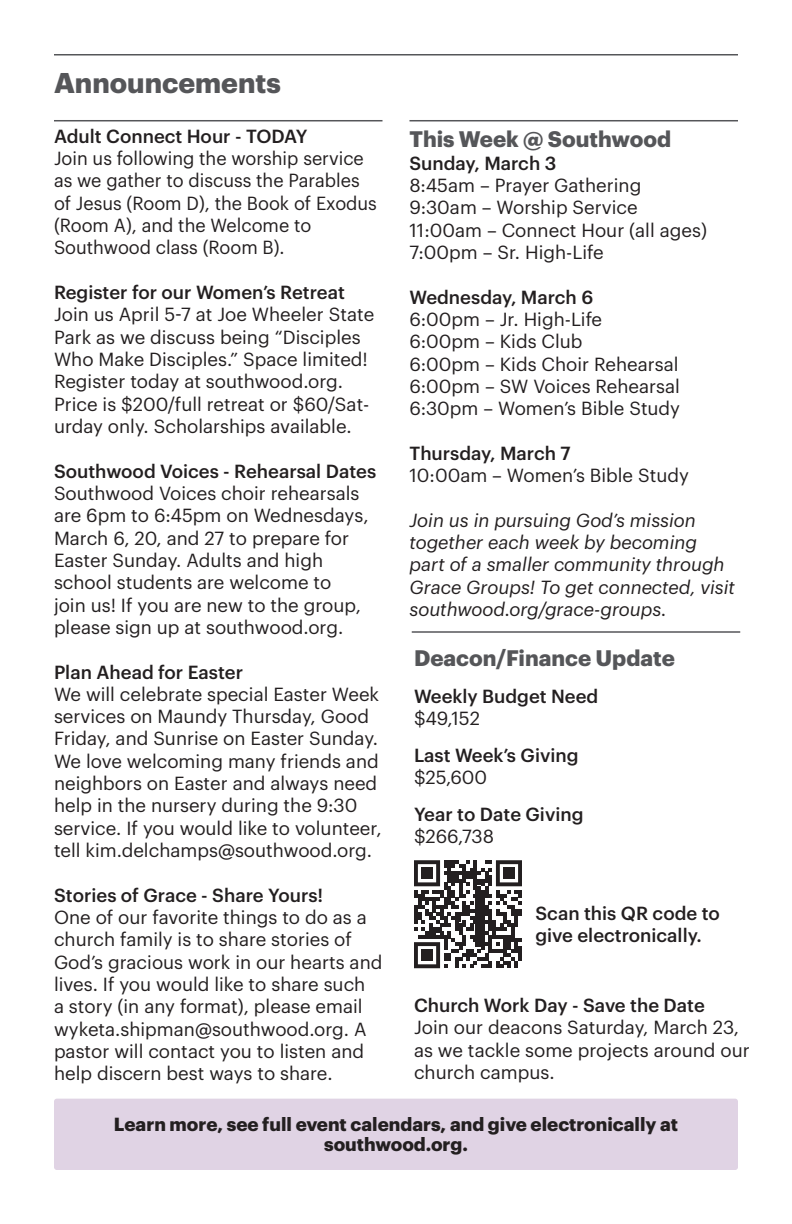
<style>
.page{position:relative;width:792px;height:1224px;background:#fff}
.page>*{position:absolute;margin:0;border:0;box-sizing:border-box;transform-origin:0 0}
.t1{font:700 28px "Graphik";color:#555659}
.t2{font:700 22px "Graphik";color:#555659}
.t3{font:18.6px/22.4px "Graphik";color:#231f20}
.t4{font:500 18.6px/22.4px "Graphik";color:#231f20}
.t5{font:italic 18.6px/22.4px "Graphik";color:#231f20}
.t6{font:700 18.6px "Graphik";color:#231f20}
</style>
<div class="page">
<hr style="left:54px;top:54px;width:684px;height:2px;background:#555659">
<hr style="left:54px;top:120px;width:328px;height:1px;background:#555659">
<div style="left:54px;top:1099px;width:684px;height:71px;background:#e0d3e4;border-radius:3px"></div>
<hr style="left:410px;top:120px;width:328px;height:1px;background:#555659">
<hr style="left:412px;top:631px;width:328px;height:2px;background:#555659">
<svg style="left:414px;top:860px;width:108px;height:108px"></svg>
<div style="left:421px;top:868px;width:12px;height:11px;background:#231f20"></div>
<div style="left:503px;top:868px;width:12px;height:11px;background:#231f20"></div>
<div style="left:421px;top:950px;width:12px;height:11px;background:#231f20"></div>
<p class="t1" style="left:54px;top:61px;width:228px">Announcements</p>
<p class="t4" style="left:54px;top:123px;width:255px">Adult Connect Hour - TODAY</p>
<p class="t3" style="left:54px;top:146px;width:324px">Join us following the worship service as we gather to discuss the Parables of Jesus (Room D), the Book of Exodus (Room A), and the Welcome to<br>Southwood class (Room B).</p>
<p class="t4" style="left:54px;top:280px;width:292px">Register for our Women’s Retreat</p>
<p class="t3" style="left:54px;top:302px;width:322px">Join us April 5-7 at Joe Wheeler State Park as we discuss being “Disciples Who Make Disciples.” Space limited!<br>Register today at southwood.org.<br>Price is $200/full retreat or $60/Sat&shy;urday only. Scholarships available.</p>
<p class="t4" style="left:54px;top:458px;width:324px">Southwood Voices - Rehearsal Dates</p>
<p class="t3" style="left:54px;top:480px;width:316px">Southwood Voices choir rehearsals are 6pm to 6:45pm on Wednesdays,<br>March 6, 20, and 27 to prepare for<br>Easter Sunday. Adults and high school students are welcome to<br>join us! If you are new to the group, please sign up at southwood.org.</p>
<p class="t4" style="left:54px;top:659px;width:191px">Plan Ahead for Easter</p>
<p class="t3" style="left:54px;top:681px;width:329px">We will celebrate special Easter Week services on Maundy Thursday, Good Friday, and Sunrise on Easter Sunday.<br>We love welcoming many friends and neighbors on Easter and always need help in the nursery during the 9:30 service. If you would like to volunteer, tell kim.delchamps@southwood.org.</p>
<p class="t4" style="left:54px;top:882px;width:271px">Stories of Grace - Share Yours!</p>
<p class="t3" style="left:54px;top:905px;width:330px">One of our favorite things to do as a church family is to share stories of God’s gracious work in our hearts and lives. If you would like to share such<br>a story (in any format), please email wyketa.shipman@southwood.org. A pastor will contact you to listen and help discern best ways to share.</p>
<p class="t6" style="left:114px;top:1110px;width:566px">Learn more, see full event calendars, and give electronically at</p>
<p class="t6" style="left:324px;top:1130px;width:145px">southwood.org.</p>
<p class="t2" style="left:410px;top:122px;width:263px">This Week @ Southwood</p>
<p class="t4" style="left:410px;top:150px;width:148px">Sunday, March 3</p>
<p class="t3" style="left:410px;top:173px;width:233px">8:45am – Prayer Gathering</p>
<p class="t3" style="left:410px;top:195px;width:230px">9:30am – Worship Service</p>
<p class="t3" style="left:410px;top:217px;width:299px">11:00am – Connect Hour (all ages)</p>
<p class="t3" style="left:410px;top:239px;width:196px">7:00pm – Sr. High-Life</p>
<p class="t4" style="left:410px;top:284px;width:185px">Wednesday, March 6</p>
<p class="t3" style="left:410px;top:306px;width:194px">6:00pm – Jr. High-Life</p>
<p class="t3" style="left:410px;top:329px;width:175px">6:00pm – Kids Club</p>
<p class="t3" style="left:410px;top:351px;width:271px">6:00pm – Kids Choir Rehearsal</p>
<p class="t3" style="left:410px;top:373px;width:272px">6:00pm – SW Voices Rehearsal</p>
<p class="t3" style="left:410px;top:396px;width:272px">6:30pm – Women’s Bible Study</p>
<p class="t4" style="left:410px;top:440px;width:163px">Thursday, March 7</p>
<p class="t3" style="left:410px;top:463px;width:281px">10:00am – Women’s Bible Study</p>
<p class="t5" style="left:410px;top:507px;width:327px">Join us in pursuing God’s mission together each week by becoming part of a smaller community through Grace Groups! To get connected, visit southwood.org/grace-groups.</p>
<p class="t2" style="left:414px;top:641px;width:262px">Deacon/Finance Update</p>
<p class="t4" style="left:414px;top:683px;width:186px">Weekly Budget Need</p>
<p class="t3" style="left:414px;top:706px;width:68px">$49,152</p>
<p class="t4" style="left:414px;top:742px;width:166px">Last Week’s Giving</p>
<p class="t3" style="left:414px;top:765px;width:75px">$25,600</p>
<p class="t4" style="left:414px;top:801px;width:171px">Year to Date Giving</p>
<p class="t3" style="left:414px;top:824px;width:82px">$266,738</p>
<p class="t4" style="left:536px;top:900px;width:186px">Scan this QR code to give electronically.</p>
<p class="t4" style="left:414px;top:992px;width:292px">Church Work Day - Save the Date</p>
<p class="t3" style="left:414px;top:1015px;width:337px">Join our deacons Saturday, March 23, as we tackle some projects around our church campus.</p>
</div>
